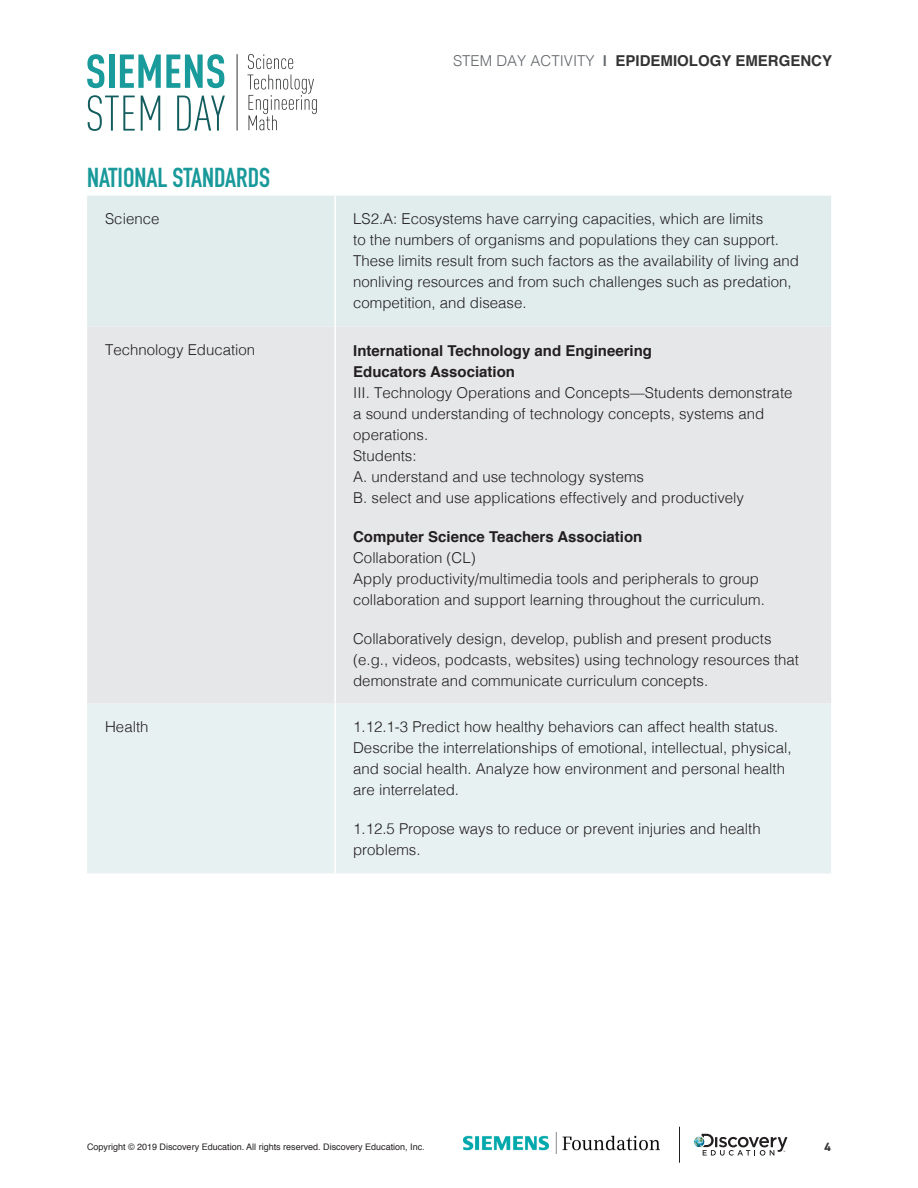
<style>
.page{position:relative;width:918px;height:1188px;background:#fff}
.page>*{position:absolute;margin:0;border:0;box-sizing:border-box;transform-origin:0 0}
.Subhead_1{font:700 27px "DIN Condensed";color:#19999a}
.Body{font:300 15px/21px "Helvetica";color:#231f20}
.t1{font:700 15px "Helvetica";color:#343333}
.t2{font:700 12px "DIN2014";color:#343333}
.t3{font:9px "Helvetica";color:#231f20}
.s1{font-weight:300;color:#63666b}
.s2{color:#63666b}
.s3{font-weight:700}
</style>
<div class="page">
<svg style="left:694px;top:1134px;width:94px;height:22px"></svg>
<hr style="left:679px;top:1127px;width:1px;height:36px;background:#231f20">
<img style="left:464px;top:1133px;width:195px;height:21px">
<svg style="left:87px;top:54px;width:17px;height:34px"></svg>
<div style="left:109px;top:55px;width:5px;height:33px;background:#199a9b"></div>
<svg style="left:120px;top:54px;width:104px;height:34px"></svg>
<svg style="left:88px;top:95px;width:47px;height:36px"></svg>
<svg style="left:141px;top:96px;width:19px;height:35px"></svg>
<svg style="left:177px;top:96px;width:48px;height:35px"></svg>
<svg style="left:248px;top:54px;width:45px;height:15px"></svg>
<svg style="left:247px;top:75px;width:70px;height:55px"></svg>
<hr style="left:237px;top:54px;width:1px;height:77px;background:#323333">
<div style="left:87px;top:196px;width:744px;height:130px;background:#e1eded"></div>
<div style="left:87px;top:326px;width:744px;height:378px;background:#e6e7e9"></div>
<div style="left:87px;top:704px;width:744px;height:169px;background:#e8f1f1"></div>
<hr style="left:334px;top:196px;width:2px;height:130px;background:#fff">
<hr style="left:334px;top:326px;width:2px;height:378px;background:#fff">
<hr style="left:334px;top:704px;width:2px;height:169px;background:#fff">
<p class="t1" style="left:453px;top:49px;width:380px"><span class="s1">STEM DAY ACTIVITY</span> <span class="s2">|</span> EPIDEMIOLOGY EMERGENCY</p>
<p class="Subhead_1" style="left:87px;top:159px;width:185px">NATIONAL STANDARDS</p>
<p class="Body" style="left:105px;top:208px;width:56px">Science</p>
<p class="Body" style="left:353px;top:208px;width:447px">LS2.A: Ecosystems have carrying capacities, which are limits<br>to the numbers of organisms and populations they can support.<br>These limits result from such factors as the availability of living and nonliving resources and from such challenges such as predation, competition, and disease.</p>
<p class="Body" style="left:105px;top:338px;width:152px">Technology Education</p>
<p class="Body" style="left:353px;top:339px;width:441px"><span class="s3">International Technology and Engineering<br>Educators Association<br></span>III. Technology Operations and Concepts—Students demonstrate a sound understanding of technology concepts, systems and operations.<br>Students:<br>A. understand and use technology systems<br>B. select and use applications effectively and productively</p>
<p class="Body" style="left:353px;top:525px;width:413px"><span class="s3">Computer Science Teachers Association<br></span>Collaboration (CL)<br>Apply productivity/multimedia tools and peripherals to group collaboration and support learning throughout the curriculum.</p>
<p class="Body" style="left:353px;top:627px;width:447px">Collaboratively design, develop, publish and present products (e.g., videos, podcasts, websites) using technology resources that demonstrate and communicate curriculum concepts.</p>
<p class="Body" style="left:105px;top:716px;width:45px">Health</p>
<p class="Body" style="left:353px;top:716px;width:440px">1.12.1-3 Predict how healthy behaviors can affect health status.<br>Describe the interrelationships of emotional, intellectual, physical, and social health. Analyze how environment and personal health are interrelated.</p>
<p class="Body" style="left:353px;top:818px;width:409px">1.12.5 Propose ways to reduce or prevent injuries and health problems.</p>
<p class="t3" style="left:87px;top:1140px;width:339px">Copyright © 2019 Discovery Education. All rights reserved. Discovery Education, Inc.</p>
<p class="t2" style="left:825px;top:1139px;width:8px">4</p>
</div>
